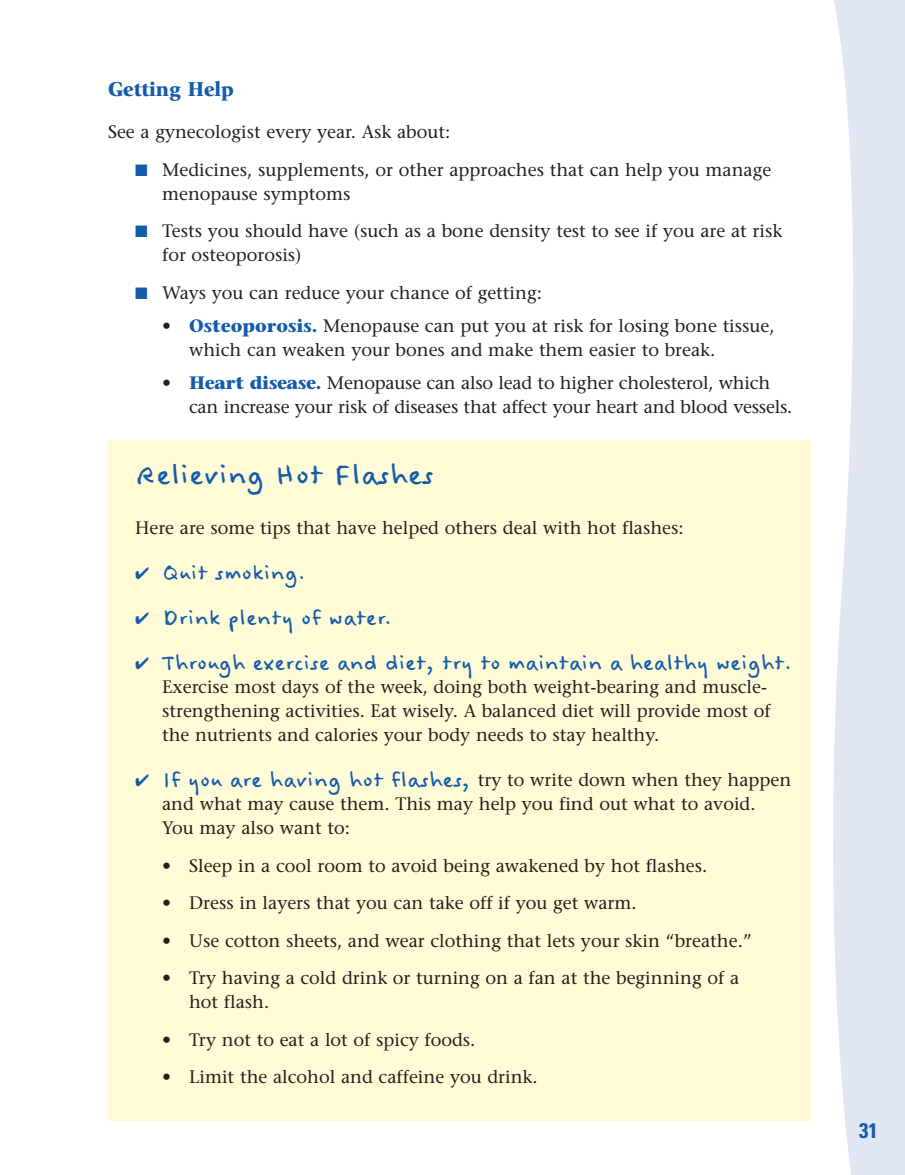
<style>
.page{position:relative;width:905px;height:1175px;background:#fff}
.page>*{position:absolute;margin:0;border:0;box-sizing:border-box;transform-origin:0 0}
.t1{font:36px "Felt Tip Woman";color:#135cab}
.t2{font:27px "Felt Tip Woman";letter-spacing:-.005em;color:#135cab}
.t3{font:900 21px "Giovanni";color:#135cab}
.t4{font:700 condensed 21px "Univers";color:#135cab}
.t5{font:18px/24px "Stone Serif";color:#231f20}
.s1{color:#135cab}
.s2{font-weight:700;color:#135cab}
.s3{font-family:"Felt Tip Woman";font-size:27px;color:#135cab}
</style>
<div class="page">
<div style="left:108px;top:440px;width:702px;height:680px;background:#fffbd6"></div>
<svg style="left:833px;top:0;width:71px;height:1174px;background:#e5e9f4"></svg>
<p class="t3" style="left:108px;top:81px;width:127px">Getting Help</p>
<p class="t5" style="left:108px;top:122px;width:343px">See a gynecologist every year. Ask about:</p>
<p class="t5" style="left:162px;top:159px;width:610px;text-indent:-27px"><span class="s1">■</span> Medicines, supplements, or other approaches that can help you manage menopause symptoms</p>
<p class="t5" style="left:162px;top:221px;width:621px;text-indent:-27px"><span class="s1">■</span> Tests you should have (such as a bone density test to see if you are at risk for osteoporosis)</p>
<p class="t5" style="left:135px;top:282px;width:408px"><span class="s1">■</span> Ways you can reduce your chance of getting:</p>
<p class="t5" style="left:189px;top:315px;width:587px;text-indent:-27px">• <span class="s2">Osteoporosis.</span> Menopause can put you at risk for losing bone tissue, which can weaken your bones and make them easier to break.</p>
<p class="t5" style="left:189px;top:372px;width:605px;text-indent:-27px">• <span class="s2">Heart disease.</span> Menopause can also lead to higher cholesterol, which can increase your risk of diseases that affect your heart and blood vessels.</p>
<h1 class="t1" style="left:135px;top:450px;width:300px">Relieving Hot Flashes</h1>
<p class="t5" style="left:135px;top:518px;width:550px">Here are some tips that have helped others deal with hot flashes:</p>
<h2 class="t2" style="left:135px;top:554px;width:172px">✔ Quit smoking.</h2>
<h2 class="t2" style="left:135px;top:599px;width:258px">✔ Drink plenty of water.</h2>
<h2 class="t2" style="left:135px;top:644px;width:658px">✔ Through exercise and diet, try to maintain a healthy weight.</h2>
<p class="t5" style="left:162px;top:677px;width:610px">Exercise most days of the week, doing both weight-bearing and muscle&shy;strengthening activities. Eat wisely. A balanced diet will provide most of the nutrients and calories your body needs to stay healthy.</p>
<p class="t5" style="left:162px;top:769px;width:630px;text-indent:-27px"><span class="s1">✔</span> <span class="s3">If you are having hot flashes,</span> try to write down when they happen and what may cause them. This may help you find out what to avoid.<br>You may also want to:</p>
<p class="t5" style="left:162px;top:855px;width:546px">• Sleep in a cool room to avoid being awakened by hot flashes.</p>
<p class="t5" style="left:162px;top:892px;width:476px">• Dress in layers that you can take off if you get warm.</p>
<p class="t5" style="left:162px;top:930px;width:591px">• Use cotton sheets, and wear clothing that lets your skin “breathe.”</p>
<p class="t5" style="left:189px;top:967px;width:551px;text-indent:-27px">• Try having a cold drink or turning on a fan at the beginning of a hot flash.</p>
<p class="t5" style="left:162px;top:1029px;width:315px">• Try not to eat a lot of spicy foods.</p>
<p class="t5" style="left:162px;top:1066px;width:377px">• Limit the alcohol and caffeine you drink.</p>
<p class="t4" style="left:859px;top:1122px;width:20px">31</p>
</div>
